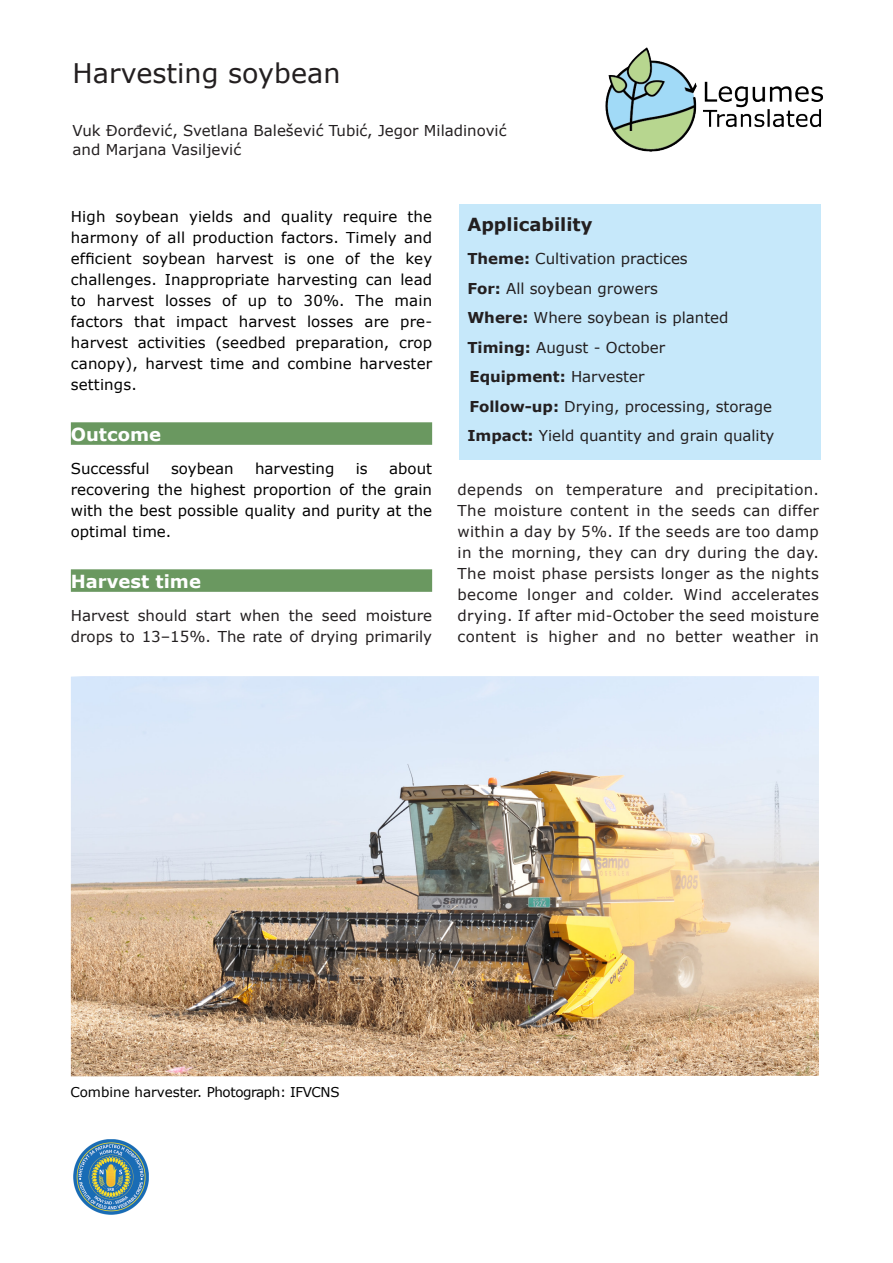
<style>
.page{position:relative;width:893px;height:1263px;background:#fff}
.page>*{position:absolute;margin:0;border:0;box-sizing:border-box;transform-origin:0 0}
.HL_1{font:27px "Verdana";color:#231f20}
.body_HL_white_green{font:700 18px "Verdana";color:#fff}
.t1{font:700 18px "Verdana";color:#231f20}
.authors{font:15px/21px "Verdana";color:#231f20}
.body_text{font:15px/21px "Verdana";color:#000;text-align:justify}
.body_text_lleft_alig{font:15px "Verdana";color:#231f20}
.body_text_lleft_alig-2{font:700 15px "Verdana";color:#231f20}
.t2{font:13.5px "Verdana";letter-spacing:-.02em;color:#000}
.s1{font-weight:700}
.s2{font-weight:400}
</style>
<div class="page">
<img style="left:73px;top:1139px;width:76px;height:76px">
<div style="left:71px;top:422px;width:361px;height:23px;background:#6a9860"></div>
<div style="left:71px;top:569px;width:361px;height:23px;background:#6a9860"></div>
<div style="left:459px;top:204px;width:361px;height:255px;background:#c6e8fa"></div>
<img style="left:605px;top:47px;width:218px;height:105px">
<img style="left:71px;top:676px;width:748px;height:400px">
<p class="HL_1" style="left:73px;top:56px;width:269px">Harvesting soybean</p>
<p class="authors" style="left:73px;top:120px;width:435px">Vuk Đorđević, Svetlana Balešević Tubić, Jegor Miladinović</p>
<p class="authors" style="left:73px;top:139px;width:170px">and Marjana Vasiljević</p>
<p class="body_text" style="left:71px;top:206px;width:363px">High soybean yields and quality require the harmony of all production factors. Timely and efficient soybean harvest is one of the key challenges. Inappropriate harvesting can lead to harvest losses of up to 30%. The main factors that impact harvest losses are pre&shy;harvest activities (seedbed preparation, crop canopy), harvest time and combine harvester settings.</p>
<p class="body_HL_white_green" style="left:71px;top:423px;width:92px">Outcome</p>
<p class="body_text" style="left:71px;top:458px;width:80px">Successful</p>
<p class="body_text" style="left:171px;top:458px;width:64px">soybean</p>
<p class="body_text" style="left:255px;top:458px;width:81px">harvesting</p>
<p class="body_text" style="left:356px;top:458px;width:13px">is</p>
<p class="body_text" style="left:71px;top:458px;width:363px;text-indent:318px">about recovering the highest proportion of the grain with the best possible quality and purity at the optimal time.</p>
<p class="body_HL_white_green" style="left:71px;top:570px;width:132px">Harvest time</p>
<p class="authors" style="left:71px;top:605px;width:363px">Harvest should start when the seed moisture drops to 13–15%. The rate of drying primarily</p>
<p class="t1" style="left:467px;top:213px;width:127px">Applicability</p>
<p class="authors" style="left:467px;top:248px;width:222px"><span class="s1">Theme:</span> Cultivation practices</p>
<p class="authors" style="left:467px;top:278px;width:192px"><span class="s1">For:</span> All soybean growers</p>
<p class="authors" style="left:467px;top:307px;width:263px"><span class="s1">Where:</span> Where soybean is planted</p>
<p class="authors" style="left:467px;top:337px;width:199px"><span class="s1">Timing:</span> August - October</p>
<p class="body_text_lleft_alig-2" style="left:469px;top:367px;width:176px">Equipment: <span class="s2">Harvester</span></p>
<p class="body_text_lleft_alig" style="left:469px;top:397px;width:304px"><span class="s1">Follow-up:</span> Drying, processing, storage</p>
<p class="authors" style="left:467px;top:425px;width:309px"><span class="s1">Impact:</span> Yield quantity and grain quality</p>
<p class="authors" style="left:458px;top:479px;width:363px;text-align:justify">depends on temperature and precipitation.<br>The moisture content in the seeds can differ within a day by 5%. If the seeds are too damp in the morning, they can dry during the day.<br>The moist phase persists longer as the nights become longer and colder. Wind accelerates drying. If after mid-October the seed moisture content is higher and no better weather in</p>
<p class="t2" style="left:70px;top:1083px;width:271px">Combine harvester. Photograph: IFVCNS</p>
</div>
